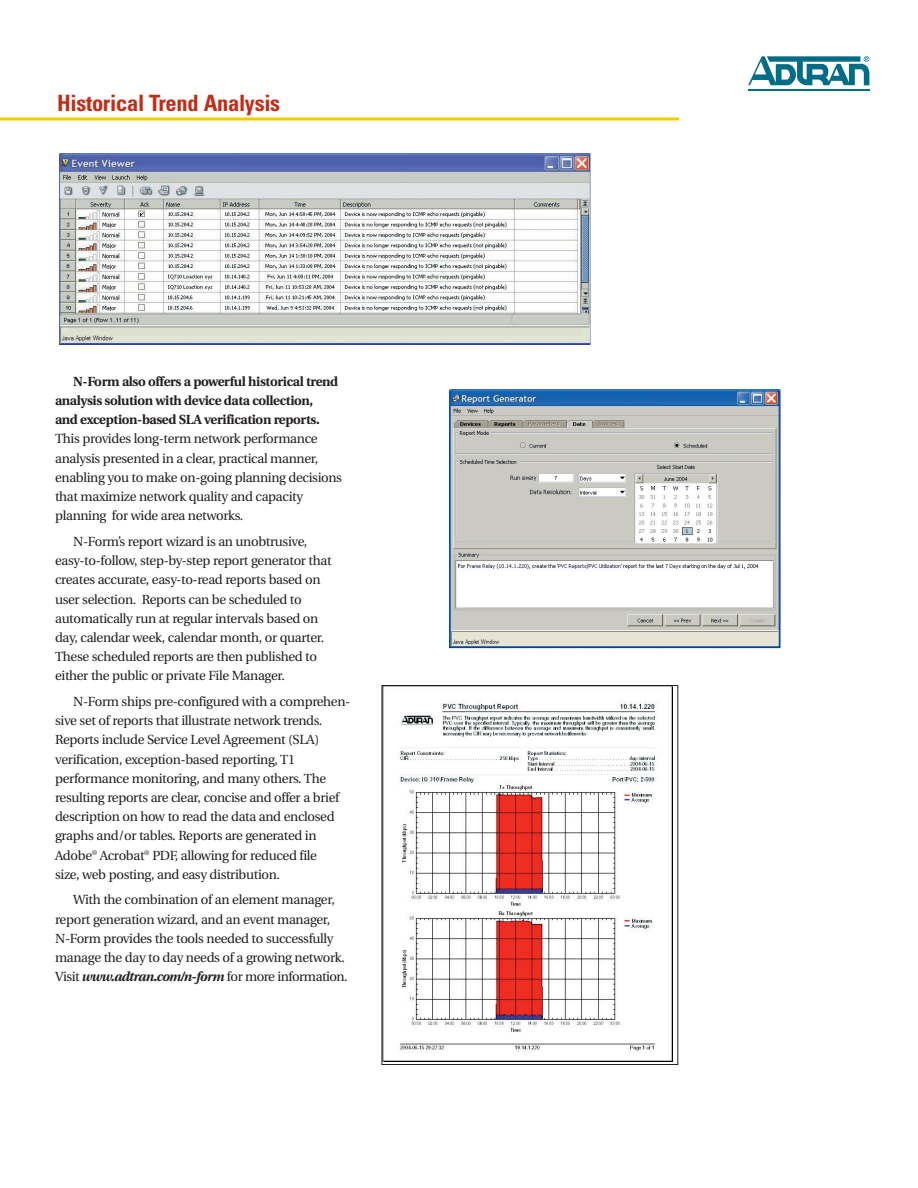
<style>
.page{position:relative;width:918px;height:1188px;background:#fff}
.page>*{position:absolute;margin:0;border:0;box-sizing:border-box;transform-origin:0 0}
.t1{font:700 condensed 22.5px "Univers";letter-spacing:-.015em;color:#c02d19}
.t2{font:13.2px/19.2px "Utopia";letter-spacing:-.025em;color:#231f20}
.t3{font:700 13.2px/19.2px "Utopia";letter-spacing:-.03em;color:#231f20}
.s1{font-weight:700;font-style:italic}
</style>
<div class="page">
<img style="left:450px;top:390px;width:330px;height:258px">
<img style="left:59px;top:153px;width:532px;height:192px">
<img style="left:384px;top:687px;width:289px;height:374px">
<div style="left:382px;top:685px;width:296px;height:380px;border:1px solid #231f20"></div>
<hr style="left:0;top:117px;width:679px;height:3px;background:#f0cb02">
<hr style="left:748px;top:89px;width:121px;height:2px;background:#006c85">
<svg style="left:748px;top:56px;width:121px;height:29px"></svg>
<h1 class="t1" style="left:57px;top:95px;width:225px">Historical Trend Analysis</h1>
<p class="t3" style="left:55px;top:373px;width:285px;text-indent:18px">N-Form also offers a powerful historical trend analysis solution with device data collection, and exception-based SLA verification reports.</p>
<p class="t2" style="left:55px;top:431px;width:288px">This provides long-term network performance analysis presented in a clear, practical manner, enabling you to make on-going planning decisions that maximize network quality and capacity planning for wide area networks.</p>
<p class="t2" style="left:55px;top:533px;width:278px;text-indent:18px">N-Form’s report wizard is an unobtrusive, easy-to-follow, step-by-step report generator that creates accurate, easy-to-read reports based on user selection. Reports can be scheduled to automatically run at regular intervals based on day, calendar week, calendar month, or quarter.<br>These scheduled reports are then published to either the public or private File Manager.</p>
<p class="t2" style="left:55px;top:693px;width:297px;text-indent:18px">N-Form ships pre-configured with a comprehen&shy;sive set of reports that illustrate network trends.<br>Reports include Service Level Agreement (SLA) verification, exception-based reporting, T1 performance monitoring, and many others. The resulting reports are clear, concise and offer a brief description on how to read the data and enclosed graphs and/or tables. Reports are generated in Adobe<sup>®</sup> Acrobat<sup>®</sup> PDF, allowing for reduced file<br>size, web posting, and easy distribution.</p>
<p class="t2" style="left:55px;top:892px;width:294px;text-indent:18px">With the combination of an element manager, report generation wizard, and an event manager, N-Form provides the tools needed to successfully manage the day to day needs of a growing network.<br>Visit <span class="s1">www.adtran.com/n-form</span> for more information.</p>
</div>
